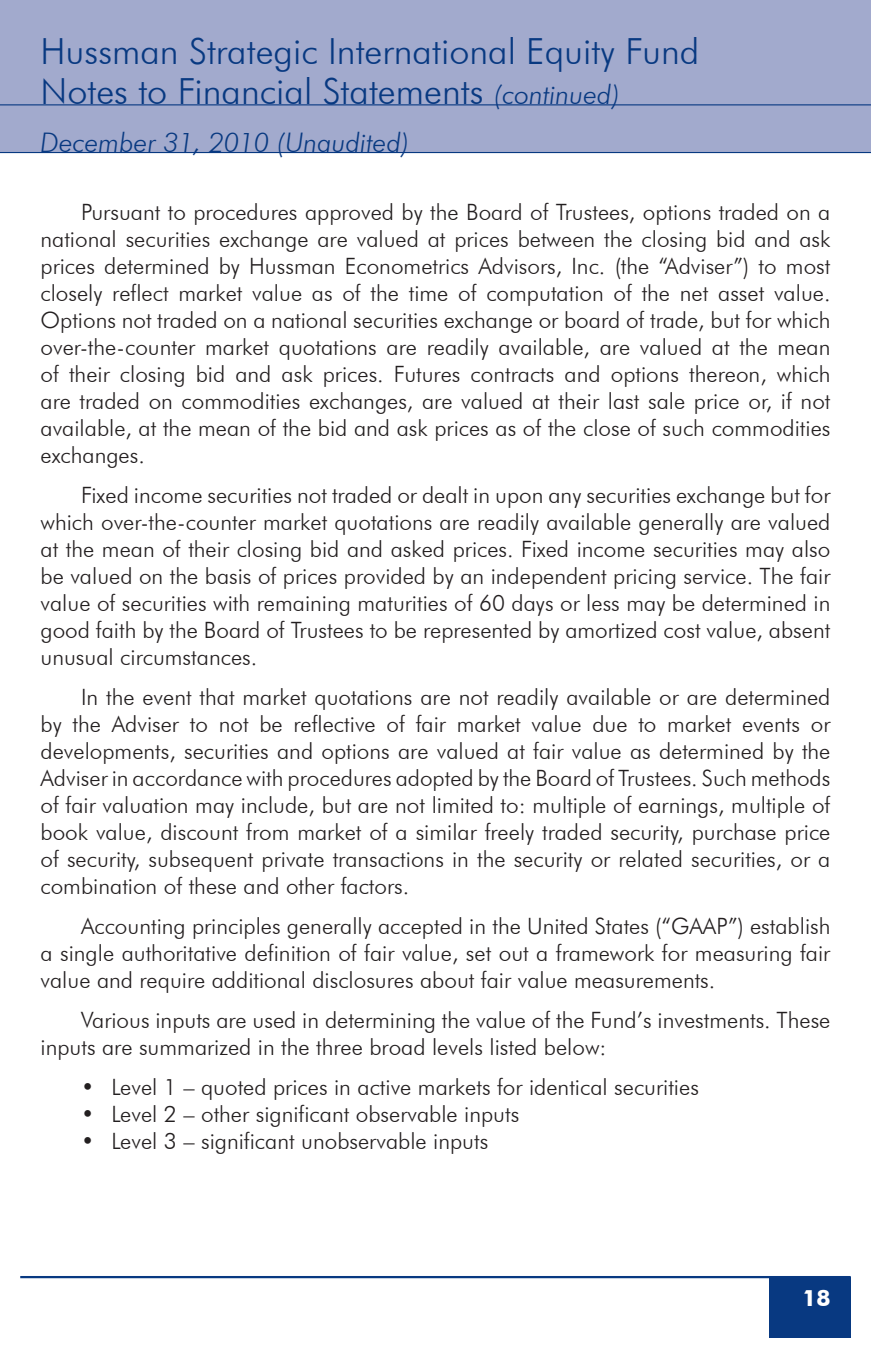
<style>
.page{position:relative;width:871px;height:1357px;background:#fff}
.page>*{position:absolute;margin:0;border:0;box-sizing:border-box;transform-origin:0 0}
.Page_Header{font:300 36px/40.5px "Futura BT";color:#083981}
.Page_Header-2{font:italic 300 27px "Futura BT";color:#083981}
.Body_Copy{font:300 22.5px/27px "Futura BT";color:#231f20;text-align:justify}
.Body_Bullets{font:300 22.5px "Futura BT";color:#231f20}
.t1{font:700 22.5px "Futura BT";color:#fff}
.s1{font-style:italic;font-size:27px}
</style>
<div class="page">
<hr style="left:20px;top:1276px;width:830px;height:2px;background:#083981">
<div style="left:770px;top:1277px;width:80px;height:61px;background:#083981"></div>
<div style="left:0;top:0;width:871px;height:152px;background:#a2aacd"></div>
<hr style="left:0;top:104px;width:871px;height:1px;background:#083981">
<hr style="left:0;top:152px;width:871px;height:1px;background:#083981">
<p class="Page_Header" style="left:40px;top:30px;width:660px">Hussman Strategic International Equity Fund<br>Notes to Financial Statements <span class="s1">(continued)</span></p>
<p class="Page_Header-2" style="left:40px;top:126px;width:370px">December 31, 2010 (Unaudited)</p>
<p class="Body_Copy" style="left:40px;top:198px;width:791px;text-indent:40px">Pursuant to procedures approved by the Board of Trustees, options traded on a national securities exchange are valued at prices between the closing bid and ask prices determined by Hussman Econometrics Advisors, Inc. (the “Adviser”) to most closely reflect market value as of the time of computation of the net asset value.<br>Options not traded on a national securities exchange or board of trade, but for which over-the-counter market quotations are readily available, are valued at the mean of their closing bid and ask prices. Futures contracts and options thereon, which are traded on commodities exchanges, are valued at their last sale price or, if not available, at the mean of the bid and ask prices as of the close of such commodities exchanges.</p>
<p class="Body_Copy" style="left:40px;top:481px;width:791px;text-indent:40px">Fixed income securities not traded or dealt in upon any securities exchange but for which over-the-counter market quotations are readily available generally are valued at the mean of their closing bid and asked prices. Fixed income securities may also be valued on the basis of prices provided by an independent pricing service. The fair value of securities with remaining maturities of 60 days or less may be determined in good faith by the Board of Trustees to be represented by amortized cost value, absent unusual circumstances.</p>
<p class="Body_Copy" style="left:40px;top:683px;width:791px;text-indent:40px">In the event that market quotations are not readily available or are determined by the Adviser to not be reflective of fair market value due to market events or developments, securities and options are valued at fair value as determined by the Adviser in accordance with procedures adopted by the Board of Trustees. Such methods of fair valuation may include, but are not limited to: multiple of earnings, multiple of book value, discount from market of a similar freely traded security, purchase price of security, subsequent private transactions in the security or related securities, or a combination of these and other factors.</p>
<p class="Body_Copy" style="left:40px;top:912px;width:791px;text-indent:40px">Accounting principles generally accepted in the United States (“GAAP”) establish a single authoritative definition of fair value, set out a framework for measuring fair value and require additional disclosures about fair value measurements.</p>
<p class="Body_Copy" style="left:40px;top:1006px;width:791px;text-indent:40px">Various inputs are used in determining the value of the Fund’s investments. These inputs are summarized in the three broad levels listed below:</p>
<p class="Body_Bullets" style="left:81px;top:1073px;width:619px">• Level 1 – quoted prices in active markets for identical securities</p>
<p class="Body_Bullets" style="left:81px;top:1100px;width:440px">• Level 2 – other significant observable inputs</p>
<p class="Body_Bullets" style="left:81px;top:1127px;width:409px">• Level 3 – significant unobservable inputs</p>
<p class="t1" style="left:802px;top:1284px;width:30px">18</p>
</div>
